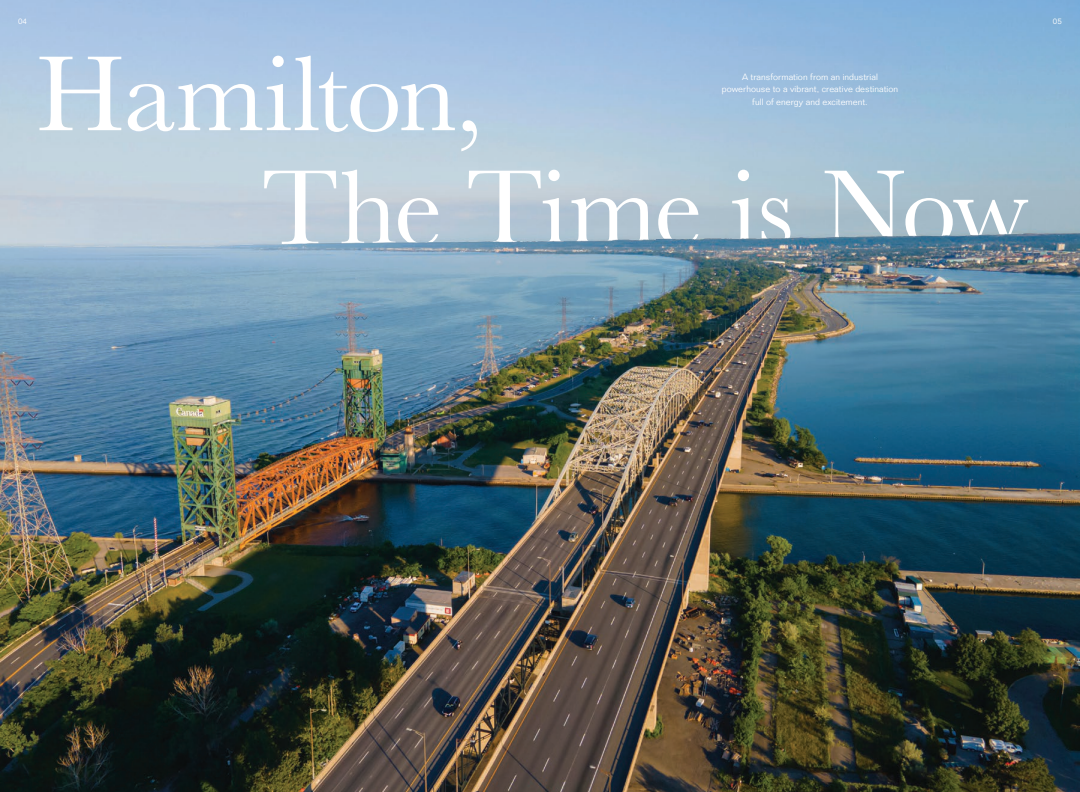
<style>
.page{position:relative;width:1080px;height:792px;background:#fff}
.page>*{position:absolute;margin:0;border:0;box-sizing:border-box;transform-origin:0 0}
.t1{font:111px/114px "Baskerville";letter-spacing:-.02em;color:#fff}
.t2{font:300 9px/12.5px "Folio Std";letter-spacing:.01em;color:#fff;text-align:center}
.t3{font:300 8px "Folio Std";color:#fff}
</style>
<div class="page">
<img style="left:0;top:0;width:1080px;height:792px">
<p class="t3" style="left:18px;top:16px;width:11px">04</p>
<p class="t3" style="left:1053px;top:16px;width:11px">05</p>
<h1 class="t1" style="left:261px;top:39px;width:787px;text-indent:-225px">Hamilton,<br>The Time is Now.</h1>
<p class="t2" style="left:722px;top:70px;width:178px">A transformation from an industrial powerhouse to a vibrant, creative destination full of energy and excitement.</p>
</div>
